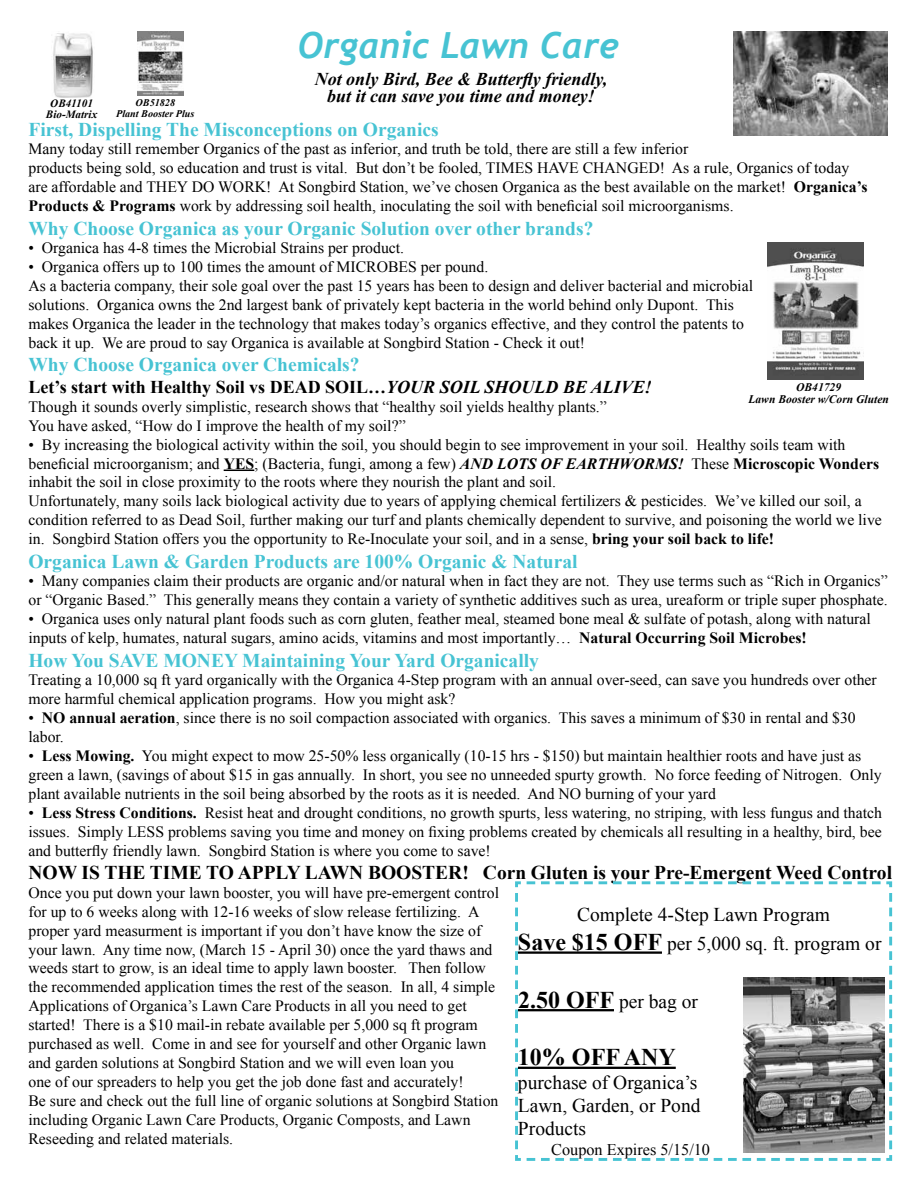
<style>
.page{position:relative;width:918px;height:1188px;background:#fff}
.page>*{position:absolute;margin:0;border:0;box-sizing:border-box;transform-origin:0 0}
.t1{font:italic 700 36px "Trebuchet";color:#47c3d3}
.t2{font:700 24px "Times New Roman";color:#000}
.t3{font:700 19.5px "Times New Roman";color:#47c3d3}
.t4{font:19.5px/23.4px "Times New Roman";color:#000;text-align:center}
.t5{font:700 19.5px "Times New Roman";color:#000}
.t6{font:italic 700 18px/16.5px "Times New Roman";color:#000;text-align:center}
.t7{font:700 18px "Times New Roman";color:#000}
.t8{font:16.2px "Times New Roman";color:#000}
.t9{font:15.75px/18.9px "Times New Roman";color:#000}
.t10{font:italic 700 11.55px/11.6px "Times New Roman";color:#000;text-align:center}
.t11{font:italic 700 11.1px/11.1px "Times New Roman";color:#000;text-align:center}
.t12{font:italic 700 10.2px/10.2px "Times New Roman";color:#000;text-align:center}
.s1{font-weight:700}
.s2{font-style:italic}
.s3{font-weight:700;font-style:italic}
.s4{font-weight:700;font-size:24px}
</style>
<div class="page">
<hr style="left:224px;top:470px;width:30px;height:1px;background:#000">
<svg style="left:515px;top:881px;width:378px;height:280px"></svg>
<img style="left:743px;top:977px;width:142px;height:176px">
<img style="left:53px;top:33px;width:40px;height:64px">
<img style="left:137px;top:31px;width:47px;height:65px">
<img style="left:733px;top:31px;width:155px;height:105px">
<img style="left:767px;top:243px;width:97px;height:136px">
<p class="t11" style="left:46px;top:98px;width:53px">OB41101<br>Bio-Matrix</p>
<p class="t12" style="left:116px;top:98px;width:80px">OB51828<br>Plant Booster Plus</p>
<h1 class="t1" style="left:298px;top:24px;width:323px">Organic Lawn Care</h1>
<p class="t6" style="left:315px;top:71px;width:294px">Not only Bird, Bee &amp; Butterfly friendly, but it can save you time and money!</p>
<p class="t3" style="left:28px;top:118px;width:412px">First, Dispelling The Misconceptions on Organics</p>
<p class="t9" style="left:28px;top:139px;width:841px">Many today still remember Organics of the past as inferior, and truth be told, there are still a few inferior<br>products being sold, so education and trust is vital. But don’t be fooled, TIMES HAVE CHANGED! As a rule, Organics of today are affordable and THEY DO WORK! At Songbird Station, we’ve chosen Organica as the best available on the market! <span class="s1">Organica’s Products &amp; Programs</span> work by addressing soil health, inoculating the soil with beneficial soil microorganisms.</p>
<p class="t3" style="left:28px;top:217px;width:566px">Why Choose Organica as your Organic Solution over other brands?</p>
<p class="t9" style="left:28px;top:239px;width:377px">• Organica has 4-8 times the Microbial Strains per product.</p>
<p class="t9" style="left:28px;top:257px;width:726px">• Organica offers up to 100 times the amount of MICROBES per pound.<br>As a bacteria company, their sole goal over the past 15 years has been to design and deliver bacterial and microbial solutions. Organica owns the 2nd largest bank of privately kept bacteria in the world behind only Dupont. This makes Organica the leader in the technology that makes today’s organics effective, and they control the patents to back it up. We are proud to say Organica is available at Songbird Station - Check it out!</p>
<p class="t3" style="left:28px;top:354px;width:333px">Why Choose Organica over Chemicals?</p>
<p class="t7" style="left:28px;top:377px;width:625px">Let’s start with Healthy Soil vs DEAD SOIL…<span class="s2">YOUR SOIL SHOULD BE ALIVE!</span></p>
<p class="t9" style="left:28px;top:397px;width:580px">Though it sounds overly simplistic, research shows that “healthy soil yields healthy plants.”<br>You have asked, “How do I improve the health of my soil?”</p>
<p class="t9" style="left:28px;top:435px;width:855px">• By increasing the biological activity within the soil, you should begin to see improvement in your soil. Healthy soils team with beneficial microorganism; and <span class="s1">YES</span>; (Bacteria, fungi, among a few) <span class="s3">AND LOTS OF EARTHWORMS!</span> These <span class="s1">Microscopic Wonders </span>inhabit the soil in close proximity to the roots where they nourish the plant and soil.<br>Unfortunately, many soils lack biological activity due to years of applying chemical fertilizers &amp; pesticides. We’ve killed our soil, a condition referred to as Dead Soil, further making our turf and plants chemically dependent to survive, and poisoning the world we live in. Songbird Station offers you the opportunity to Re-Inoculate your soil, and in a sense, <span class="s1">bring your soil back to life!</span></p>
<p class="t3" style="left:28px;top:550px;width:551px">Organica Lawn &amp; Garden Products are 100% Organic &amp; Natural</p>
<p class="t9" style="left:28px;top:572px;width:861px">• Many companies claim their products are organic and/or natural when in fact they are not. They use terms such as “Rich in Organics” or “Organic Based.” This generally means they contain a variety of synthetic additives such as urea, ureaform or triple super phosphate.</p>
<p class="t9" style="left:28px;top:609px;width:844px">• Organica uses only natural plant foods such as corn gluten, feather meal, steamed bone meal &amp; sulfate of potash, along with natural inputs of kelp, humates, natural sugars, amino acids, vitamins and most importantly… <span class="s1">Natural Occurring Soil Microbes!</span></p>
<p class="t3" style="left:28px;top:649px;width:512px">How You SAVE MONEY Maintaining Your Yard Organically</p>
<p class="t9" style="left:28px;top:671px;width:850px">Treating a 10,000 sq ft yard organically with the Organica 4-Step program with an annual over-seed, can save you hundreds over other more harmful chemical application programs. How you might ask?</p>
<p class="t9" style="left:28px;top:708px;width:829px">• <span class="s1">NO annual aeration</span>, since there is no soil compaction associated with organics. This saves a minimum of $30 in rental and $30 labor.</p>
<p class="t9" style="left:28px;top:746px;width:855px">• <span class="s1">Less Mowing.</span> You might expect to mow 25-50% less organically (10-15 hrs - $150) but maintain healthier roots and have just as green a lawn, (savings of about $15 in gas annually. In short, you see no unneeded spurty growth. No force feeding of Nitrogen. Only plant available nutrients in the soil being absorbed by the roots as it is needed. And NO burning of your yard</p>
<p class="t9" style="left:28px;top:803px;width:855px;text-align:justify">• <span class="s1">Less Stress Conditions.</span> Resist heat and drought conditions, no growth spurts, less watering, no striping, with less fungus and thatch issues. Simply LESS problems saving you time and money on fixing problems created by chemicals all resulting in a healthy, bird, bee and butterfly friendly lawn. Songbird Station is where you come to save!</p>
<p class="t5" style="left:28px;top:861px;width:865px">NOW IS THE TIME TO APPLY LAWN BOOSTER! Corn Gluten is your Pre-Emergent Weed Control</p>
<p class="t9" style="left:28px;top:883px;width:472px">Once you put down your lawn booster, you will have pre-emergent control for up to 6 weeks along with 12-16 weeks of slow release fertilizing. A proper yard measurment is important if you don’t have know the size of your lawn. Any time now, (March 15 - April 30) once the yard thaws and weeds start to grow, is an ideal time to apply lawn booster. Then follow the recommended application times the rest of the season. In all, 4 simple Applications of Organica’s Lawn Care Products in all you need to get started! There is a $10 mail-in rebate available per 5,000 sq ft program purchased as well. Come in and see for yourself and other Organic lawn and garden solutions at Songbird Station and we will even loan you<br>one of our spreaders to help you get the job done fast and accurately!<br>Be sure and check out the full line of organic solutions at Songbird Station including Organic Lawn Care Products, Organic Composts, and Lawn Reseeding and related materials.</p>
<p class="t10" style="left:748px;top:381px;width:142px">OB41729<br>Lawn Booster w/Corn Gluten</p>
<p class="t4" style="left:518px;top:900px;width:365px;line-height:28.8px">Complete 4-Step Lawn Program<br><span class="s4">Save $15 OFF</span> per 5,000 sq. ft. program or</p>
<p class="t4" style="left:518px;top:989px;width:182px"><span class="s4">2.50 OFF</span> per bag or</p>
<h2 class="t2" style="left:518px;top:1043px;width:159px">10% OFF ANY</h2>
<p class="t4" style="left:518px;top:1070px;width:184px;text-align:left">purchase of Organica’s<br>Lawn, Garden, or Pond<br>Products</p>
<p class="t8" style="left:551px;top:1140px;width:160px">Coupon Expires 5/15/10</p>
</div>
